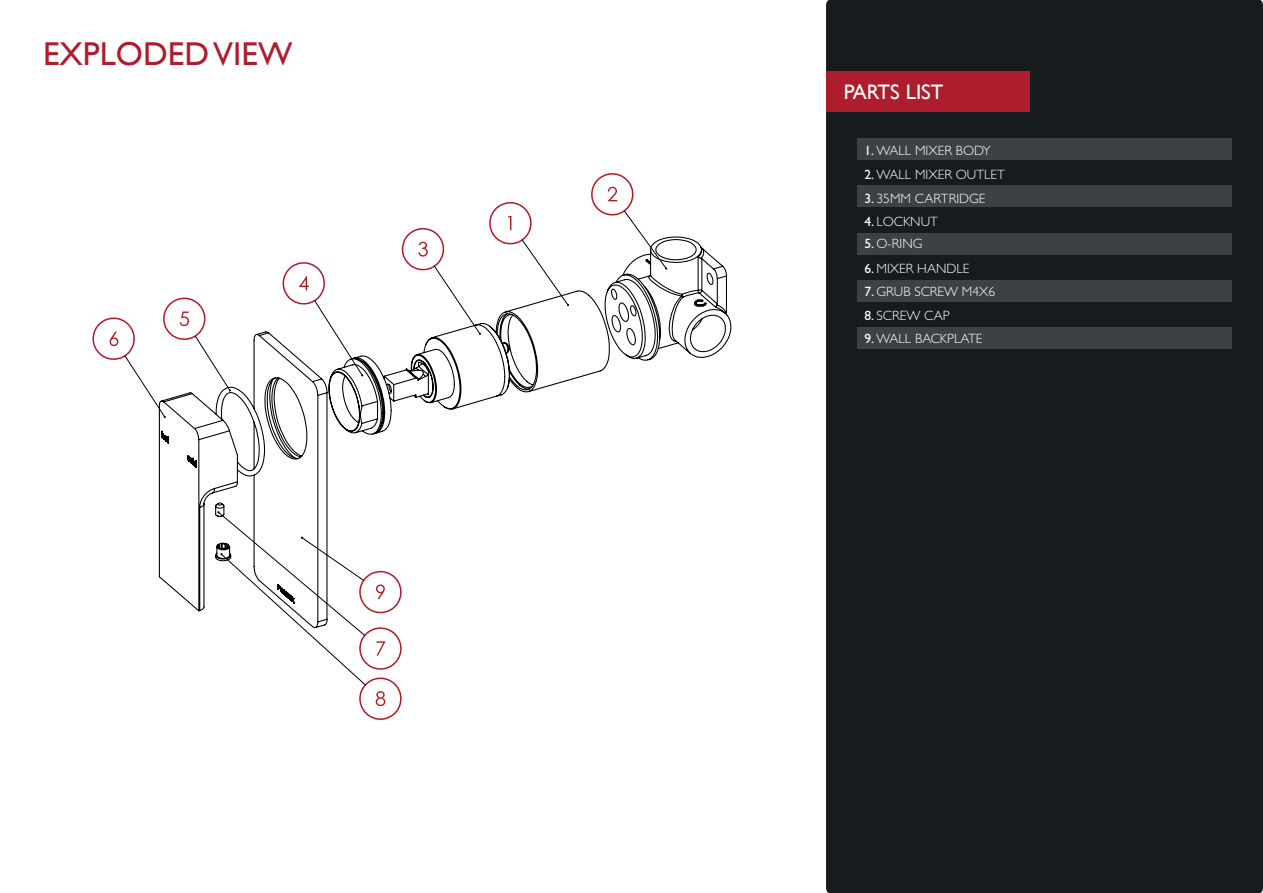
<style>
.page{position:relative;width:1263px;height:893px;background:#fff}
.page>*{position:absolute;margin:0;border:0;box-sizing:border-box;transform-origin:0 0}
.t1{font:33px "Gill Sans";color:#ae1d2d}
.t2{font:21px "Gill Sans";color:#fff}
.t3{font:300 13.5px "Gill Sans Std";color:#fff}
.s1{font-weight:400}
</style>
<div class="page">
<div style="left:826px;top:0;width:437px;height:893px;background:#161b1e"></div>
<div style="left:826px;top:71px;width:204px;height:41px;background:#ae1d2d"></div>
<div style="left:857px;top:138px;width:374px;height:22px;background:#3e4143"></div>
<div style="left:857px;top:186px;width:374px;height:21px;background:#3e4143"></div>
<div style="left:857px;top:233px;width:374px;height:21px;background:#3e4143"></div>
<div style="left:857px;top:280px;width:374px;height:21px;background:#3e4143"></div>
<div style="left:857px;top:327px;width:374px;height:22px;background:#3e4143"></div>
<svg style="left:124px;top:210px;width:519px;height:476px"></svg>
<svg style="left:158px;top:236px;width:574px;height:393px"></svg>
<p class="t1" style="left:43px;top:35px;width:251px">EXPLODED VIEW</p>
<p class="t2" style="left:844px;top:80px;width:101px">PARTS LIST</p>
<p class="t3" style="left:864px;top:143px;width:128px"><span class="s1">1.</span> WALL MIXER BODY</p>
<p class="t3" style="left:864px;top:167px;width:142px"><span class="s1">2.</span> WALL MIXER OUTLET</p>
<p class="t3" style="left:864px;top:190px;width:123px"><span class="s1">3.</span> 35MM CARTRIDGE</p>
<p class="t3" style="left:864px;top:214px;width:75px"><span class="s1">4.</span> LOCKNUT</p>
<p class="t3" style="left:864px;top:236px;width:60px"><span class="s1">5.</span> O-RING</p>
<p class="t3" style="left:864px;top:261px;width:106px"><span class="s1">6.</span> MIXER HANDLE</p>
<p class="t3" style="left:864px;top:284px;width:132px"><span class="s1">7.</span> GRUB SCREW M4X6</p>
<p class="t3" style="left:864px;top:307px;width:87px"><span class="s1">8.</span> SCREW CAP</p>
<p class="t3" style="left:864px;top:331px;width:119px"><span class="s1">9.</span> WALL BACKPLATE</p>
</div>
